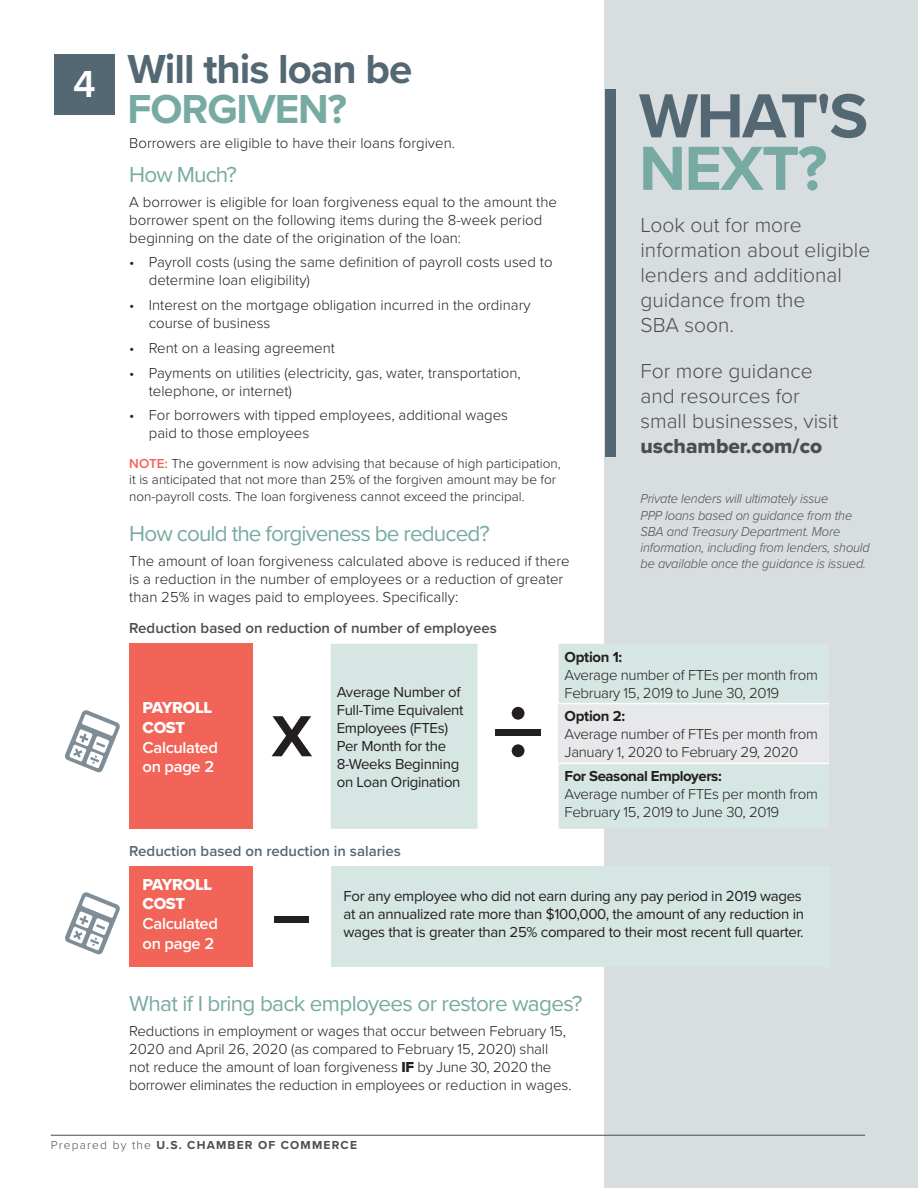
<style>
.page{position:relative;width:918px;height:1188px;background:#fff}
.page>*{position:absolute;margin:0;border:0;box-sizing:border-box;transform-origin:0 0}
.t1{font:700 64.5px/52.5px "Proxima Nova";letter-spacing:-.025em;color:#546874}
.t2{font:700 42px/40.5px "Proxima Nova";letter-spacing:-.025em;color:#546874}
.t3{font:600 39px "Proxima Nova";color:#fff}
.t4{font:22.5px "Proxima Nova";letter-spacing:-.035em;color:#77aaa2}
.t5{font:300 21px/25.2px "Proxima Nova";color:#4d4d4f}
.t6{font:16.5px/19.8px "Proxima Nova Extrabld";letter-spacing:-.02em;color:#fff}
.t7{font:600 16.5px "Proxima Nova";letter-spacing:-.02em;color:#fff}
.t8{font:300 15px/18px "Proxima Nova";color:#231f20}
.t9{font:15px/18px "Proxima Nova";letter-spacing:-.02em;color:#231f20}
.t10{font:300 15px "Proxima Nova";letter-spacing:-.02em;color:#231f20}
.t11{font:600 15px "Proxima Nova";color:#4d4d4f}
.t12{font:700 15px "Proxima Nova";letter-spacing:-.03em;color:#231f20}
.t13{font:600 15px "Proxima Nova";color:#546874}
.t14{font:300 13.5px/16.2px "Proxima Nova";color:#231f20}
.t15{font:italic 300 13.5px/16.2px "Proxima Nova";letter-spacing:-.01em;color:#4d4d4f;scale:.95 1}
.t16{font:700 12px "Proxima Nova";letter-spacing:.1em;color:#4d4d4f}
.s1{color:#77aaa2}
.s2{font-weight:600;color:#f16457}
.s3{font-family:"Proxima Nova Extrabld";font-weight:400}
.s4{font-family:"Proxima Nova";font-weight:600}
.s5{font-weight:300}
</style>
<div class="page">
<div style="left:605px;top:0;width:313px;height:1188px;background:#d8dde0"></div>
<hr style="left:51px;top:1135px;width:814px;height:1px;background:#4d4d4f">
<div style="left:605px;top:89px;width:11px;height:367px;background:#546874"></div>
<div style="left:130px;top:644px;width:123px;height:185px;background:#f16457"></div>
<svg style="left:331px;top:644px;width:498px;height:185px;fill:#d6e6e3"></svg>
<div style="left:559px;top:704px;width:270px;height:59px;background:#e6e8ea"></div>
<hr style="left:559px;top:703px;width:270px;height:1px;background:#fff">
<hr style="left:559px;top:763px;width:270px;height:1px;background:#fff">
<svg style="left:272px;top:716px;width:40px;height:40px"></svg>
<div style="left:512px;top:744px;width:13px;height:13px;background:#231f20;border-radius:50%"></div>
<div style="left:496px;top:729px;width:45px;height:6px;background:#231f20"></div>
<div style="left:512px;top:707px;width:13px;height:13px;background:#231f20;border-radius:50%"></div>
<svg style="left:65px;top:710px;width:55px;height:63px"></svg>
<div style="left:130px;top:866px;width:123px;height:100px;background:#f16457"></div>
<div style="left:331px;top:866px;width:499px;height:100px;background:#d6e6e3"></div>
<div style="left:275px;top:916px;width:34px;height:7px;background:#231f20"></div>
<svg style="left:65px;top:892px;width:55px;height:63px"></svg>
<div style="left:54px;top:54px;width:61px;height:61px;background:#546874"></div>
<p class="t3" style="left:73px;top:55px;width:24px">4</p>
<p class="t2" style="left:127px;top:48px;width:286px">Will this loan be<br><span class="s1">FORGIVEN?</span></p>
<p class="t8" style="left:129px;top:133px;width:327px">Borrowers are eligible to have their loans forgiven.</p>
<p class="t4" style="left:129px;top:158px;width:109px">How Much?</p>
<p class="t8" style="left:129px;top:192px;width:429px">A borrower is eligible for loan forgiveness equal to the amount the borrower spent on the following items during the 8-week period beginning on the date of the origination of the loan:</p>
<p class="t8" style="left:149px;top:253px;width:405px;text-indent:-20px">• Payroll costs (using the same definition of payroll costs used to determine loan eligibility)</p>
<p class="t8" style="left:149px;top:295px;width:383px;text-indent:-20px">• Interest on the mortgage obligation incurred in the ordinary course of business</p>
<p class="t8" style="left:129px;top:338px;width:207px">• Rent on a leasing agreement</p>
<p class="t8" style="left:149px;top:363px;width:374px;text-indent:-20px">• Payments on utilities (electricity, gas, water, transportation, telephone, or internet)</p>
<p class="t8" style="left:149px;top:406px;width:361px;text-indent:-20px">• For borrowers with tipped employees, additional wages paid to those employees</p>
<p class="t14" style="left:129px;top:455px;width:433px"><span class="s2">NOTE:</span> The government is now advising that because of high participation, it is anticipated that not more than 25% of the forgiven amount may be for non-payroll costs. The loan forgiveness cannot exceed the principal.</p>
<p class="t4" style="left:129px;top:517px;width:362px">How could the forgiveness be reduced?</p>
<p class="t8" style="left:129px;top:551px;width:442px">The amount of loan forgiveness calculated above is reduced if there is a reduction in the number of employees or a reduction of greater than 25% in wages paid to employees. Specifically:</p>
<p class="t11" style="left:129px;top:617px;width:369px">Reduction based on reduction of number of employees</p>
<p class="t1" style="left:639px;top:88px;width:231px">WHAT'S<br><span class="s1">NEXT?</span></p>
<p class="t5" style="left:640px;top:211px;width:231px">Look out for more information about eligible lenders and additional guidance from the<br>SBA soon.</p>
<p class="t5" style="left:640px;top:357px;width:199px">For more guidance and resources for small businesses, visit <span class="s3">uschamber.com/co</span></p>
<p class="t15" style="left:640px;top:490px;width:243px">Private lenders will ultimately issue<br>PPP loans based on guidance from the SBA and Treasury Department. More information, including from lenders, should be available once the guidance is issued.</p>
<p class="t6" style="left:143px;top:697px;width:77px">PAYROLL<br>COST<br><span class="s4">Calculated</span></p>
<p class="t7" style="left:143px;top:755px;width:73px">on page 2</p>
<p class="t9" style="left:337px;top:683px;width:128px">Average Number of<br>Full-Time Equivalent<br>Employees (FTEs)<br>Per Month for the<br>8-Weeks Beginning on Loan Origination</p>
<p class="t13" style="left:129px;top:840px;width:273px">Reduction based on reduction in salaries</p>
<p class="t12" style="left:565px;top:645px;width:59px">Option 1:</p>
<p class="t10" style="left:565px;top:663px;width:255px">Average number of FTEs per month from</p>
<p class="t10" style="left:565px;top:681px;width:216px">February 15, 2019 to June 30, 2019</p>
<p class="t12" style="left:565px;top:705px;width:62px">Option 2:</p>
<p class="t10" style="left:565px;top:723px;width:255px">Average number of FTEs per month from</p>
<p class="t10" style="left:565px;top:741px;width:235px">January 1, 2020 to February 29, 2020</p>
<p class="t12" style="left:565px;top:765px;width:159px">For Seasonal Employers:</p>
<p class="t10" style="left:565px;top:783px;width:255px">Average number of FTEs per month from</p>
<p class="t10" style="left:565px;top:801px;width:216px">February 15, 2019 to June 30, 2019</p>
<p class="t6" style="left:143px;top:874px;width:77px">PAYROLL<br>COST<br><span class="s4">Calculated</span></p>
<p class="t7" style="left:143px;top:931px;width:73px">on page 2</p>
<p class="t9" style="left:343px;top:886px;width:462px">For any employee who did not earn during any pay period in 2019 wages at an annualized rate more than $100,000, the amount of any reduction in wages that is greater than 25% compared to their most recent full quarter.</p>
<p class="t4" style="left:129px;top:987px;width:455px">What if I bring back employees or restore wages?</p>
<p class="t8" style="left:129px;top:1021px;width:444px">Reductions in employment or wages that occur between February 15, 2020 and April 26, 2020 (as compared to February 15, 2020) shall not reduce the amount of loan forgiveness <span class="s3">IF</span> by June 30, 2020 the borrower eliminates the reduction in employees or reduction in wages.</p>
<p class="t16" style="left:51px;top:1136px;width:308px"><span class="s5">Prepared by the</span> U.S. CHAMBER OF COMMERCE</p>
</div>
